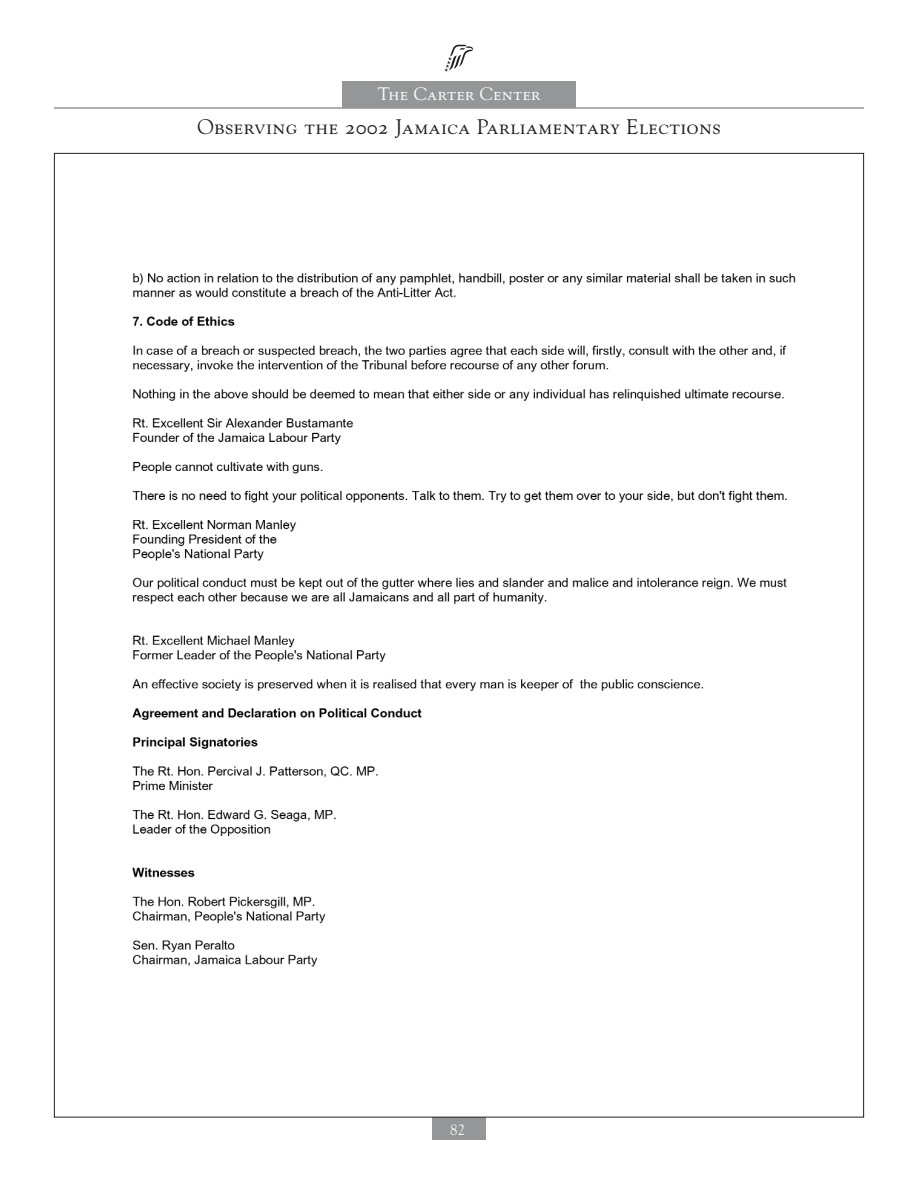
<style>
.page{position:relative;width:918px;height:1188px;background:#fff}
.page>*{position:absolute;margin:0;border:0;box-sizing:border-box;transform-origin:0 0}
.t1{font:21px "Goudy SC";letter-spacing:.025em;color:#231f20}
.t2{font:18px "Goudy SC";letter-spacing:.025em;color:#fff}
.t3{font:15px "Goudy";color:#fff}
</style>
<div class="page">
<div style="left:432px;top:1118px;width:54px;height:22px;background:#949698"></div>
<div style="left:342px;top:81px;width:234px;height:27px;background:#949698"></div>
<hr style="left:54px;top:107px;width:810px;height:2px;background:#949698">
<svg style="left:444px;top:45px;width:29px;height:27px"></svg>
<img style="left:132px;top:273px;width:664px;height:694px">
<p class="t2" style="left:378px;top:87px;width:164px">The Carter Center</p>
<p class="t1" style="left:197px;top:118px;width:525px">Observing the 2002 Jamaica Parliamentary Elections</p>
<p class="t3" style="left:450px;top:1123px;width:17px">82</p>
</div>
